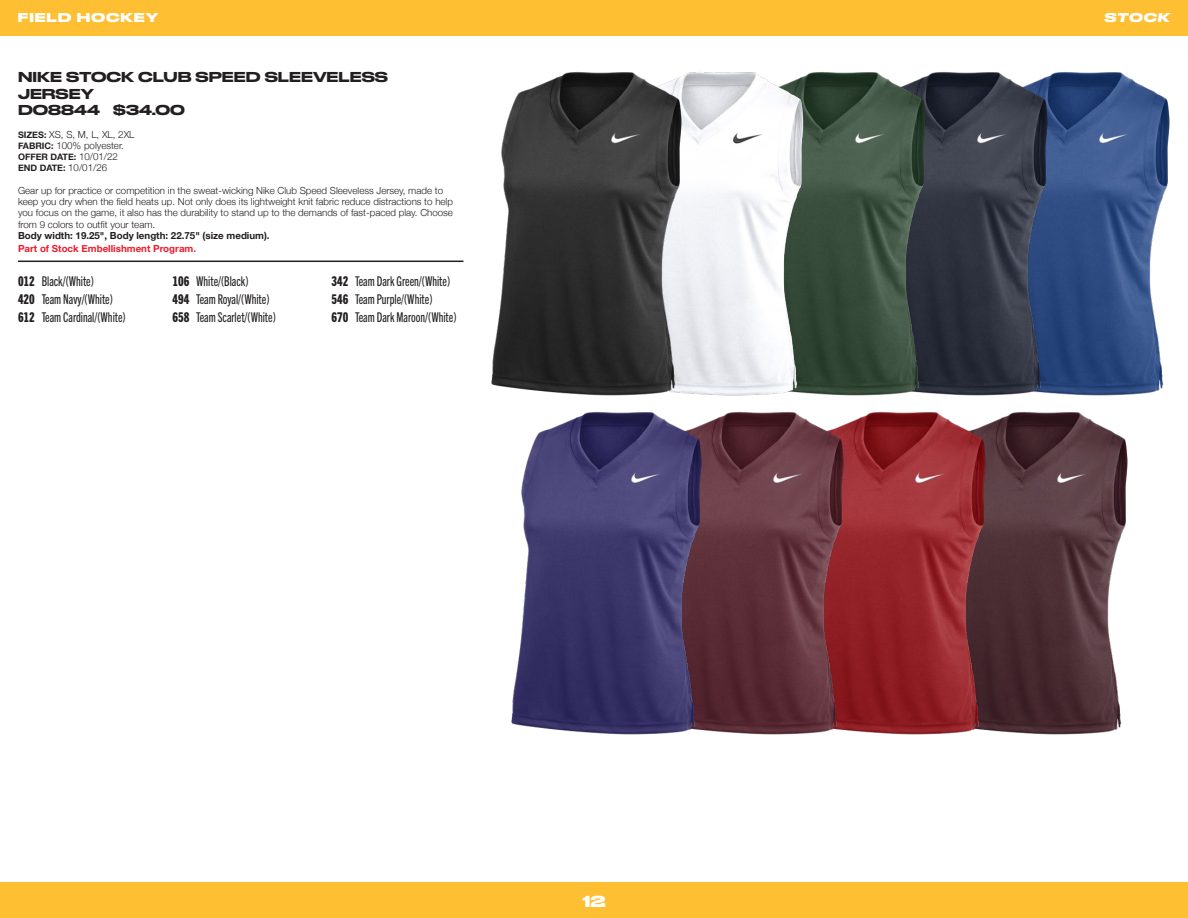
<style>
.page{position:relative;width:1188px;height:918px;background:#fff}
.page>*{position:absolute;margin:0;border:0;box-sizing:border-box;transform-origin:0 0}
.t1{font:700 15px "Druk Wide";color:#fff}
.Color_Code_000_Nested{font:13.5px "Trade Gothic Next LT Pro Cm";color:#231f20}
.Not_NEW_Paragraph{font:500 13.5px/16.5px "Druk Wide";color:#231f20}
.t2{font:700 12px "Druk Wide";letter-spacing:.07em;color:#fff}
.t3{font:italic 700 12px "Druk Wide";letter-spacing:.065em;color:#fff}
.BODY_COPY_with_Rule{font:300 9.75px/11.2px "Helvetica Neue";color:#231f20}
.BODY_COPY_with_Rule-2{font:700 9.75px "Helvetica Neue";color:#231f20}
.SIZE_FABRIC_DATE_Nested{font:300 9.75px "Helvetica Neue";color:#231f20}
.BODY_COPY{font:700 9.75px "Helvetica Neue";color:#ee1b2c}
.SIZE_FABRIC_DATE_Nested-2{font:700 9px "Helvetica Neue";color:#231f20}
.s1{font-weight:700;font-size:9px}
.s2{font-weight:300;font-size:9.75px}
.s3{font-family:"Trade Gothic Next LT Pro Hv Cm"}
</style>
<div class="page">
<div style="left:0;top:0;width:1188px;height:36px;background:#ffbf33"></div>
<div style="left:0;top:882px;width:1188px;height:36px;background:#ffbf33"></div>
<img style="left:1064px;top:72px;width:106px;height:324px">
<img style="left:942px;top:72px;width:122px;height:324px">
<img style="left:820px;top:72px;width:122px;height:324px">
<img style="left:698px;top:72px;width:122px;height:324px">
<hr style="left:18px;top:261px;width:446px;height:1px;background:#231f20">
<img style="left:491px;top:72px;width:207px;height:324px">
<img style="left:1002px;top:412px;width:126px;height:323px">
<img style="left:860px;top:412px;width:142px;height:323px">
<img style="left:718px;top:412px;width:142px;height:323px">
<img style="left:511px;top:412px;width:207px;height:323px">
<p class="t2" style="left:18px;top:8px;width:142px">FIELD HOCKEY</p>
<p class="t3" style="left:1104px;top:8px;width:67px">STOCK</p>
<p class="Not_NEW_Paragraph" style="left:18px;top:68px;width:372px">NIKE STOCK CLUB SPEED SLEEVELESS<br>JERSEY</p>
<p class="Not_NEW_Paragraph" style="left:18px;top:101px;width:169px">DO8844 $34.00</p>
<p class="SIZE_FABRIC_DATE_Nested" style="left:18px;top:126px;width:118px"><span class="s1">SIZES:</span> XS, S, M, L, XL, 2XL</p>
<p class="SIZE_FABRIC_DATE_Nested" style="left:18px;top:137px;width:107px"><span class="s1">FABRIC:</span> 100% polyester.</p>
<p class="SIZE_FABRIC_DATE_Nested-2" style="left:18px;top:150px;width:102px">OFFER DATE: <span class="s2">10/01/22</span></p>
<p class="SIZE_FABRIC_DATE_Nested-2" style="left:18px;top:161px;width:91px">END DATE: <span class="s2">10/01/26</span></p>
<p class="BODY_COPY_with_Rule" style="left:18px;top:184px;width:437px">Gear up for practice or competition in the sweat-wicking Nike Club Speed Sleeveless Jersey, made to keep you dry when the field heats up. Not only does its lightweight knit fabric reduce distractions to help you focus on the game, it also has the durability to stand up to the demands of fast-paced play. Choose from 9 colors to outfit your team.</p>
<p class="BODY_COPY_with_Rule-2" style="left:18px;top:228px;width:253px">Body width: 19.25", Body length: 22.75" (size medium).</p>
<p class="BODY_COPY" style="left:18px;top:240px;width:180px">Part of Stock Embellishment Program.</p>
<p class="Color_Code_000_Nested" style="left:18px;top:272px;width:77px"><span class="s3">012</span> Black/(White)</p>
<p class="Color_Code_000_Nested" style="left:172px;top:272px;width:77px"><span class="s3">106</span> White/(Black)</p>
<p class="Color_Code_000_Nested" style="left:332px;top:272px;width:120px"><span class="s3">342</span> Team Dark Green/(White)</p>
<p class="Color_Code_000_Nested" style="left:18px;top:290px;width:96px"><span class="s3">420</span> Team Navy/(White)</p>
<p class="Color_Code_000_Nested" style="left:172px;top:290px;width:99px"><span class="s3">494</span> Team Royal/(White)</p>
<p class="Color_Code_000_Nested" style="left:332px;top:290px;width:103px"><span class="s3">546</span> Team Purple/(White)</p>
<p class="Color_Code_000_Nested" style="left:18px;top:308px;width:109px"><span class="s3">612</span> Team Cardinal/(White)</p>
<p class="Color_Code_000_Nested" style="left:172px;top:308px;width:105px"><span class="s3">658</span> Team Scarlet/(White)</p>
<p class="Color_Code_000_Nested" style="left:332px;top:308px;width:127px"><span class="s3">670</span> Team Dark Maroon/(White)</p>
<h1 class="t1" style="left:582px;top:888px;width:25px">12</h1>
</div>
